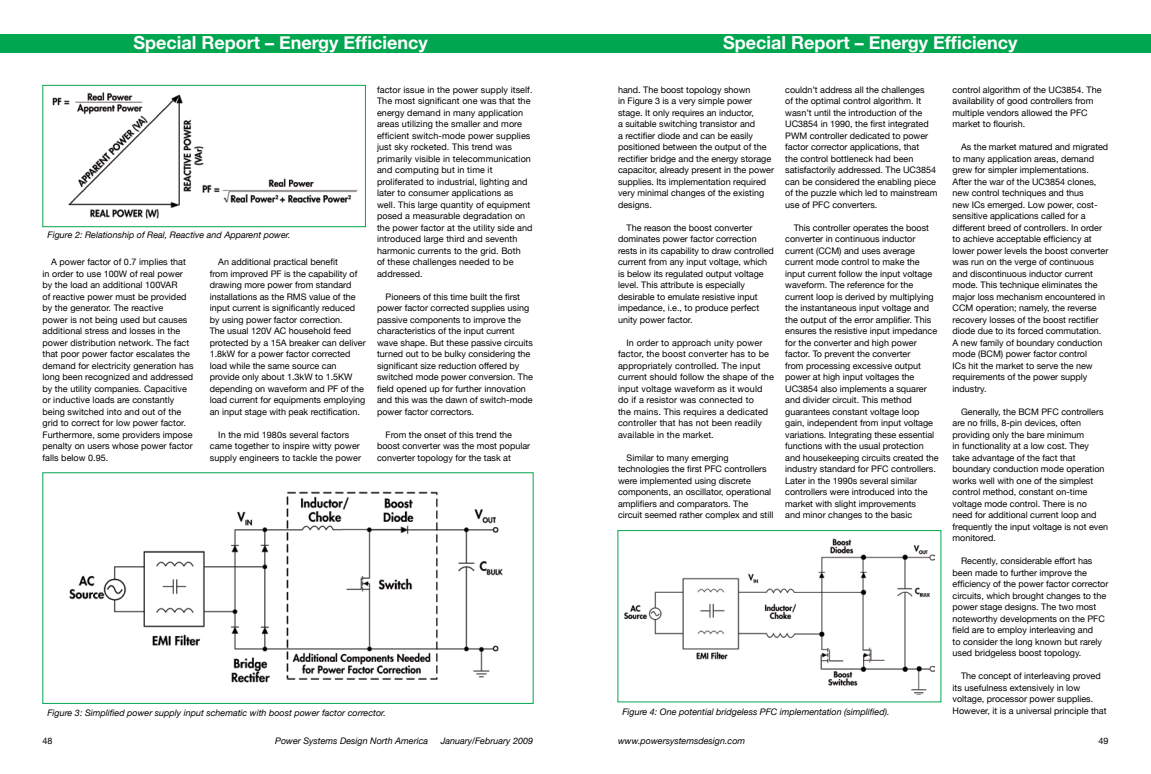
<style>
.page{position:relative;width:1151px;height:774px;background:#fff}
.page>*{position:absolute;margin:0;border:0;box-sizing:border-box;transform-origin:0 0}
.t1{font:700 18px "Helvetica Neue";color:#fff}
.t2{font:9px/11.5px "Helvetica Neue";color:#000}
.t3{font:italic 9px "Helvetica Neue";color:#000}
</style>
<div class="page">
<div style="left:0;top:34px;width:575px;height:18px;background:#00a650"></div>
<div style="left:575px;top:34px;width:576px;height:18px;background:#00a650"></div>
<img style="left:624px;top:538px;width:310px;height:156px">
<div style="left:618px;top:530px;width:323px;height:172px;border:1px solid #00a650"></div>
<img style="left:52px;top:92px;width:306px;height:127px">
<div style="left:43px;top:85px;width:323px;height:142px;border:1px solid #00a650"></div>
<img style="left:69px;top:491px;width:434px;height:192px">
<div style="left:43px;top:472px;width:490px;height:232px;border:1px solid #00a650"></div>
<p class="t1" style="left:133px;top:32px;width:296px">Special Report – Energy Efficiency</p>
<p class="t3" style="left:48px;top:230px;width:245px">Figure 2: Relationship of Real, Reactive and Apparent power.</p>
<p class="t2" style="left:43px;top:256px;width:152px;text-indent:8px">A power factor of 0.7 implies that in order to use 100W of real power by the load an additional 100VAR<br>of reactive power must be provided by the generator. The reactive<br>power is not being used but causes additional stress and losses in the power distribution network. The fact that poor power factor escalates the demand for electricity generation has long been recognized and addressed by the utility companies. Capacitive or inductive loads are constantly being switched into and out of the grid to correct for low power factor.<br>Furthermore, some providers impose penalty on users whose power factor falls below 0.95.</p>
<p class="t2" style="left:210px;top:256px;width:157px;text-indent:8px">An additional practical benefit<br>from improved PF is the capability of drawing more power from standard installations as the RMS value of the input current is significantly reduced by using power factor correction.<br>The usual 120V AC household feed protected by a 15A breaker can deliver 1.8kW for a power factor corrected load while the same source can provide only about 1.3kW to 1.5KW depending on waveform and PF of the load current for equipments employing an input stage with peak rectification.</p>
<p class="t2" style="left:210px;top:429px;width:153px;text-align:center">In the mid 1980s several factors came together to inspire witty power supply engineers to tackle the power</p>
<p class="t2" style="left:377px;top:84px;width:157px">factor issue in the power supply itself.<br>The most significant one was that the energy demand in many application areas utilizing the smaller and more efficient switch-mode power supplies just sky rocketed. This trend was primarily visible in telecommunication and computing but in time it proliferated to industrial, lighting and later to consumer applications as well. This large quantity of equipment posed a measurable degradation on the power factor at the utility side and introduced large third and seventh harmonic currents to the grid. Both<br>of these challenges needed to be addressed.</p>
<p class="t2" style="left:377px;top:291px;width:157px;text-indent:8px">Pioneers of this time built the first power factor corrected supplies using passive components to improve the characteristics of the input current wave shape. But these passive circuits turned out to be bulky considering the significant size reduction offered by switched mode power conversion. The field opened up for further innovation and this was the dawn of switch-mode power factor correctors.</p>
<p class="t2" style="left:377px;top:429px;width:155px;text-indent:8px">From the onset of this trend the boost converter was the most popular converter topology for the task at</p>
<p class="t3" style="left:47px;top:707px;width:340px">Figure 3: Simplified power supply input schematic with boost power factor corrector.</p>
<p class="t2" style="left:42px;top:735px;width:12px">48</p>
<p class="t3" style="left:275px;top:736px;width:154px">Power Systems Design North America</p>
<p class="t3" style="left:441px;top:736px;width:94px">January/February 2009</p>
<p class="t1" style="left:723px;top:32px;width:296px">Special Report – Energy Efficiency</p>
<p class="t2" style="left:618px;top:84px;width:158px">hand. The boost topology shown<br>in Figure 3 is a very simple power stage. It only requires an inductor,<br>a suitable switching transistor and<br>a rectifier diode and can be easily positioned between the output of the rectifier bridge and the energy storage capacitor, already present in the power supplies. Its implementation required very minimal changes of the existing designs.</p>
<p class="t2" style="left:618px;top:222px;width:157px;text-indent:8px">The reason the boost converter dominates power factor correction rests in its capability to draw controlled current from any input voltage, which is below its regulated output voltage level. This attribute is especially desirable to emulate resistive input impedance, i.e., to produce perfect unity power factor.</p>
<p class="t2" style="left:618px;top:337px;width:157px;text-indent:8px">In order to approach unity power factor, the boost converter has to be appropriately controlled. The input current should follow the shape of the input voltage waveform as it would do if a resistor was connected to<br>the mains. This requires a dedicated controller that has not been readily available in the market.</p>
<p class="t2" style="left:618px;top:452px;width:157px;text-indent:8px">Similar to many emerging technologies the first PFC controllers were implemented using discrete components, an oscillator, operational amplifiers and comparators. The circuit seemed rather complex and still</p>
<p class="t2" style="left:952px;top:84px;width:151px">control algorithm of the UC3854. The availability of good controllers from multiple vendors allowed the PFC market to flourish.</p>
<p class="t2" style="left:952px;top:141px;width:157px;text-indent:8px">As the market matured and migrated to many application areas, demand grew for simpler implementations.<br>After the war of the UC3854 clones, new control techniques and thus<br>new ICs emerged. Low power, cost&shy;sensitive applications called for a different breed of controllers. In order to achieve acceptable efficiency at lower power levels the boost converter was run on the verge of continuous and discontinuous inductor current mode. This technique eliminates the major loss mechanism encountered in CCM operation; namely, the reverse recovery losses of the boost rectifier diode due to its forced commutation.<br>A new family of boundary conduction mode (BCM) power factor control<br>ICs hit the market to serve the new requirements of the power supply industry.</p>
<p class="t2" style="left:952px;top:406px;width:157px;text-indent:8px">Generally, the BCM PFC controllers are no frills, 8-pin devices, often providing only the bare minimum<br>in functionality at a low cost. They take advantage of the fact that boundary conduction mode operation works well with one of the simplest control method, constant on-time voltage mode control. There is no need for additional current loop and frequently the input voltage is not even monitored.</p>
<p class="t2" style="left:952px;top:555px;width:157px;text-indent:8px">Recently, considerable effort has been made to further improve the efficiency of the power factor corrector circuits, which brought changes to the power stage designs. The two most noteworthy developments on the PFC field are to employ interleaving and<br>to consider the long known but rarely used bridgeless boost topology.</p>
<p class="t2" style="left:952px;top:670px;width:150px;text-indent:8px">The concept of interleaving proved its usefulness extensively in low voltage, processor power supplies.</p>
<p class="t2" style="left:785px;top:84px;width:154px">couldn’t address all the challenges<br>of the optimal control algorithm. It wasn’t until the introduction of the UC3854 in 1990, the first integrated PWM controller dedicated to power factor corrector applications, that<br>the control bottleneck had been satisfactorily addressed. The UC3854 can be considered the enabling piece of the puzzle which led to mainstream use of PFC converters.</p>
<p class="t2" style="left:785px;top:222px;width:155px;text-indent:8px">This controller operates the boost converter in continuous inductor current (CCM) and uses average current mode control to make the input current follow the input voltage waveform. The reference for the current loop is derived by multiplying the instantaneous input voltage and the output of the error amplifier. This ensures the resistive input impedance for the converter and high power factor. To prevent the converter<br>from processing excessive output power at high input voltages the UC3854 also implements a squarer and divider circuit. This method guarantees constant voltage loop gain, independent from input voltage variations. Integrating these essential functions with the usual protection and housekeeping circuits created the industry standard for PFC controllers.<br>Later in the 1990s several similar controllers were introduced into the market with slight improvements<br>and minor changes to the basic</p>
<p class="t3" style="left:622px;top:706px;width:269px">Figure 4: One potential bridgeless PFC implementation (simplified).</p>
<p class="t2" style="left:952px;top:705px;width:156px">However, it is a universal principle that</p>
<p class="t3" style="left:618px;top:736px;width:129px">www.powersystemsdesign.com</p>
<p class="t2" style="left:1098px;top:735px;width:12px">49</p>
</div>
